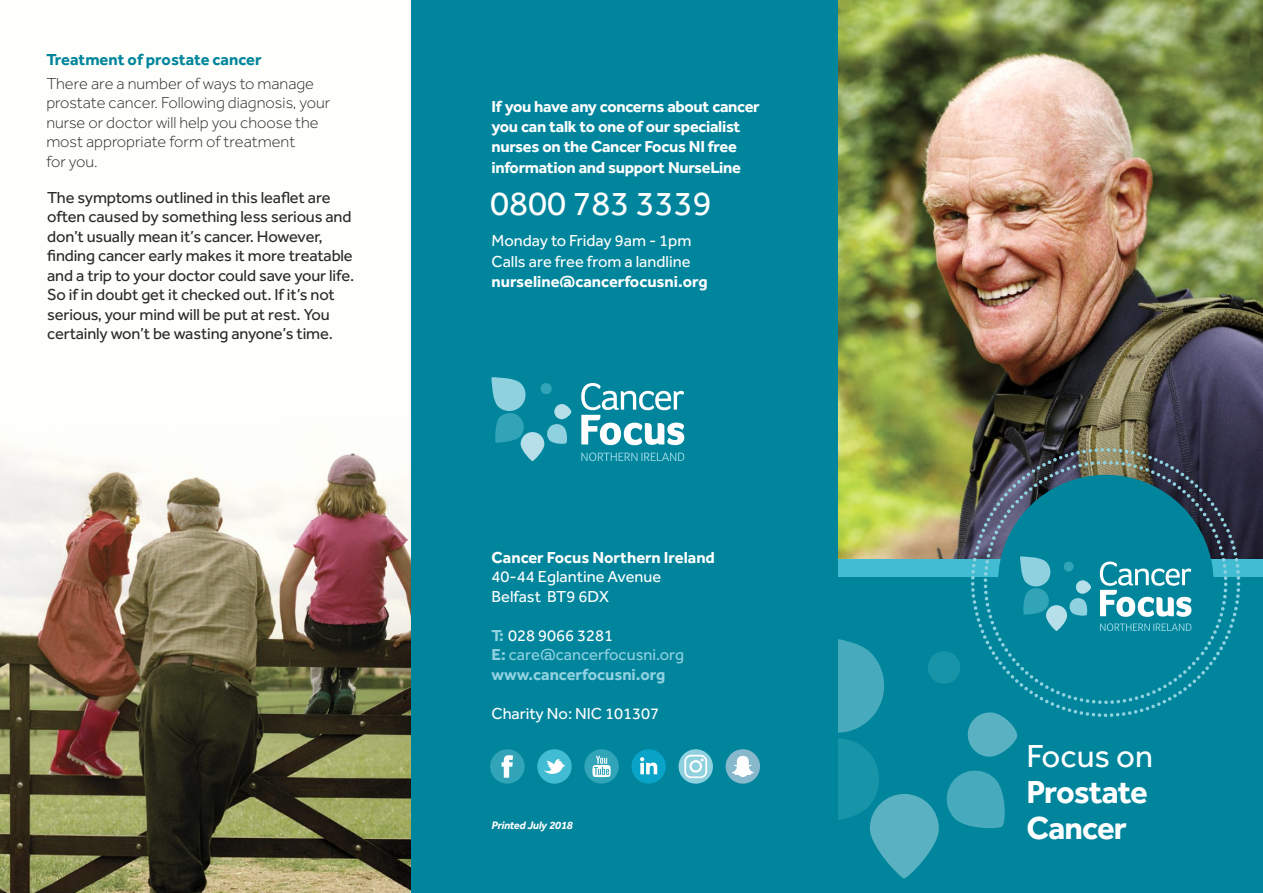
<style>
.page{position:relative;width:1263px;height:893px;background:#fff}
.page>*{position:absolute;margin:0;border:0;box-sizing:border-box;transform-origin:0 0}
.t1{font:34.8px "Effra";color:#fefefe}
.t2{font:700 33px/36px "Effra";letter-spacing:-.025em;color:#fefefe}
.t3{font:33px "Effra";color:#fefefe}
.t4{font:16.5px/19.5px "Effra";letter-spacing:-.01em;color:#2b2a29}
.t5{font:300 16.5px/19.5px "Effra";color:#2b2a29}
.t6{font:700 16.5px/20.2px "Effra";letter-spacing:-.02em;color:#fefefe}
.t7{font:16.5px/20.4px "Effra";color:#fefefe}
.t8{font:700 16.5px/19.5px "Effra";color:#90d1e0}
.t9{font:700 16.5px "Effra";color:#fefefe}
.t10{font:700 16.5px "Effra";color:#00859c}
.t11{font:italic 700 11.25px "Effra";letter-spacing:-.025em;color:#fefefe}
.s1{font-weight:400;color:#fefefe}
.s2{font-weight:400}
</style>
<div class="page">
<img style="left:0;top:0;width:412px;height:893px">
<img style="left:838px;top:0;width:425px;height:559px">
<div style="left:838px;top:559px;width:425px;height:18px;background:#42bcd2"></div>
<div style="left:829px;top:577px;width:434px;height:316px;background:#00859c"></div>
<div style="left:412px;top:0;width:426px;height:893px;background:#00859c"></div>
<svg style="left:838px;top:448px;width:402px;height:430px"></svg>
<svg style="left:491px;top:377px;width:35px;height:66px"></svg>
<svg style="left:520px;top:432px;width:24px;height:29px"></svg>
<svg style="left:547px;top:404px;width:25px;height:40px"></svg>
<svg style="left:540px;top:383px;width:12px;height:11px"></svg>
<svg style="left:581px;top:383px;width:103px;height:62px"></svg>
<svg style="left:581px;top:452px;width:103px;height:9px"></svg>
<div style="left:490px;top:749px;width:35px;height:35px;background:#31a4b7;border-radius:50%"></div>
<svg style="left:502px;top:755px;width:11px;height:23px"></svg>
<div style="left:537px;top:749px;width:35px;height:35px;background:#42bcd2;border-radius:50%"></div>
<svg style="left:544px;top:759px;width:21px;height:15px"></svg>
<svg style="left:678px;top:749px;width:35px;height:35px"></svg>
<svg style="left:684px;top:755px;width:23px;height:23px"></svg>
<div style="left:726px;top:749px;width:34px;height:35px;background:#88b8cc;border-radius:50%"></div>
<svg style="left:731px;top:755px;width:23px;height:22px"></svg>
<div style="left:584px;top:749px;width:35px;height:35px;background:#31a4b7;border-radius:50%"></div>
<svg style="left:592px;top:756px;width:19px;height:21px"></svg>
<div style="left:631px;top:749px;width:35px;height:35px;background:#08a3c7;border-radius:50%"></div>
<svg style="left:640px;top:757px;width:17px;height:17px"></svg>
<p class="t10" style="left:46px;top:54px;width:217px">Treatment of prostate cancer</p>
<p class="t5" style="left:46px;top:75px;width:285px">There are a number of ways to manage prostate cancer. Following diagnosis, your nurse or doctor will help you choose the most appropriate form of treatment</p>
<p class="t5" style="left:46px;top:153px;width:53px">for you.</p>
<p class="t4" style="left:47px;top:189px;width:309px">The symptoms outlined in this leaflet are often caused by something less serious and don’t usually mean it’s cancer. However, finding cancer early makes it more treatable and a trip to your doctor could save your life.<br>So if in doubt get it checked out. If it’s not serious, your mind will be put at rest. You certainly won’t be wasting anyone’s time.</p>
<p class="t6" style="left:491px;top:98px;width:270px">If you have any concerns about cancer you can talk to one of our specialist nurses on the Cancer Focus NI free information and support NurseLine</p>
<h1 class="t1" style="left:490px;top:192px;width:223px">0800 783 3339</h1>
<p class="t7" style="left:491px;top:232px;width:201px">Monday to Friday 9am - 1pm<br>Calls are free from a landline</p>
<p class="t9" style="left:491px;top:276px;width:218px">nurseline@cancerfocusni.org</p>
<p class="t9" style="left:491px;top:552px;width:225px">Cancer Focus Northern Ireland</p>
<p class="t7" style="left:491px;top:568px;width:171px;line-height:19.5px">40-44 Eglantine Avenue<br>Belfast BT9 6DX</p>
<p class="t8" style="left:491px;top:627px;width:194px">T: <span class="s1">028 9066 3281<br></span>E: <span class="s2">care@cancerfocusni.org </span>www.cancerfocusni.org</p>
<p class="t7" style="left:491px;top:705px;width:169px">Charity No: NIC 101307</p>
<p class="t11" style="left:491px;top:821px;width:83px">Printed July 2018</p>
<h2 class="t3" style="left:1026px;top:745px;width:128px">Focus on</h2>
<h2 class="t2" style="left:1026px;top:777px;width:123px">Prostate<br>Cancer</h2>
</div>
